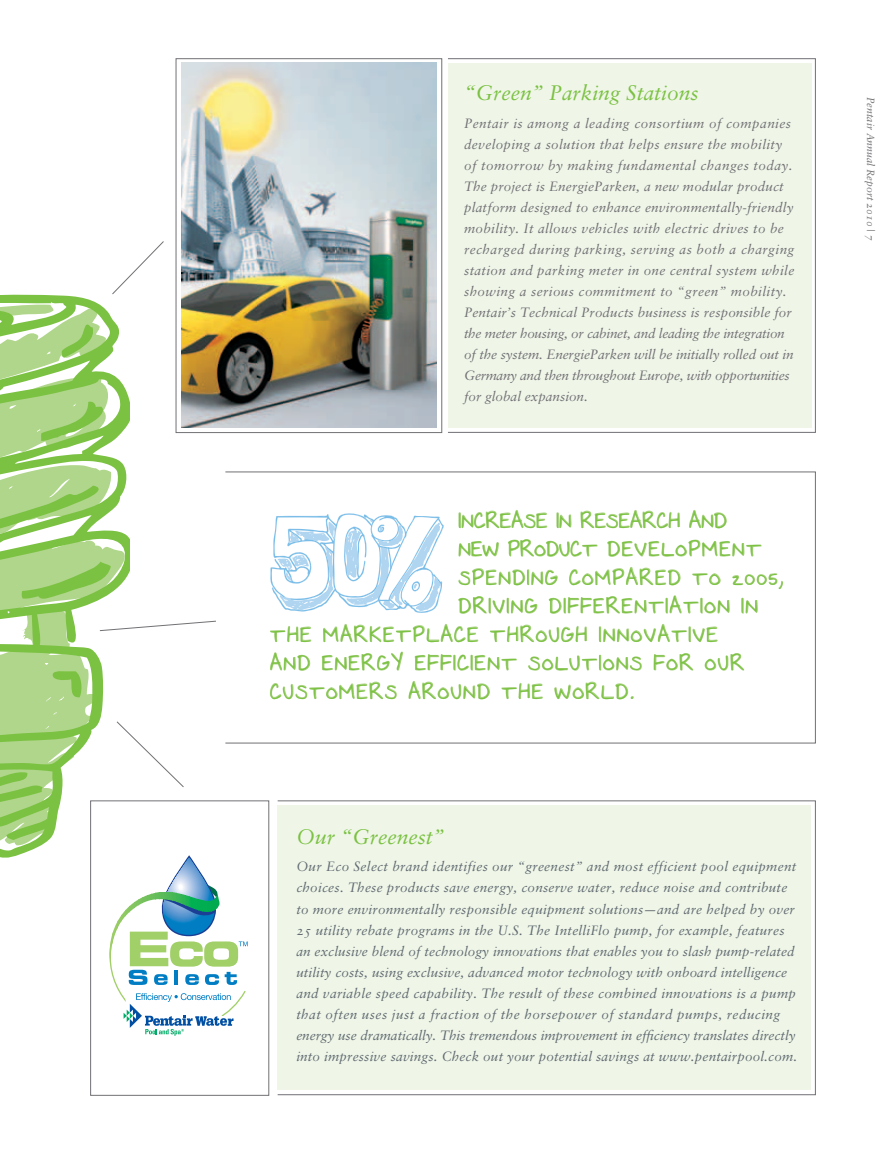
<style>
.page{position:relative;width:891px;height:1161px;background:#fff}
.page>*{position:absolute;margin:0;border:0;box-sizing:border-box;transform-origin:0 0}
.t1{font:21px "HK Sabon Italic Os F";color:#7bc142}
.t2{font:16.5px "Nothing You Could Say";letter-spacing:.1em;color:#7bc142}
.t3{font:16.5px "Nothing You Could Say";letter-spacing:.02em;color:#7bc142}
.t4{font:13.5px/21px "HK Sabon Italic Os F";letter-spacing:.015em;color:#616a71}
.t5{font:13.5px/21px "HK Sabon Italic Os F";letter-spacing:.015em;color:#717074}
.t6{font:10.5px "HK Sabon Italic Os F";color:#717074}
</style>
<div class="page">
<div style="left:448px;top:63px;width:363px;height:365px;background:#eff6e8"></div>
<svg style="left:0;top:294px;width:99px;height:564px"></svg>
<svg style="left:112px;top:241px;width:52px;height:54px"></svg>
<div style="left:176px;top:59px;width:266px;height:374px;border:1px solid #717074"></div>
<div style="left:448px;top:58px;width:368px;height:375px;border:1px solid #717074"></div>
<svg style="left:0;top:304px;width:216px;height:542px"></svg>
<svg style="left:270px;top:510px;width:513px;height:190px"></svg>
<div style="left:278px;top:805px;width:533px;height:285px;background:#eff6e8"></div>
<img style="left:181px;top:63px;width:256px;height:365px">
<div style="left:277px;top:801px;width:539px;height:294px;border:1px solid #717074"></div>
<div style="left:90px;top:801px;width:179px;height:295px;border:1px solid #717074"></div>
<svg style="left:109px;top:855px;width:139px;height:181px"></svg>
<h1 class="t1" style="left:464px;top:80px;width:236px">“Green” Parking Stations</h1>
<p class="t5" style="left:464px;top:113px;width:332px">Pentair is among a leading consortium of companies developing a solution that helps ensure the mobility of tomorrow by making fundamental changes today.<br>The project is EnergieParken, a new modular product platform designed to enhance environmentally-friendly mobility. It allows vehicles with electric drives to be recharged during parking, serving as both a charging station and parking meter in one central system while showing a serious commitment to “green” mobility.<br>Pentair’s Technical Products business is responsible for the meter housing, or cabinet, and leading the integration of the system. EnergieParken will be initially rolled out in Germany and then throughout Europe, with opportunities for global expansion.</p>
<p class="t3" style="left:458px;top:512px;width:270px">INCREASE IN RESEARCH AND</p>
<p class="t2" style="left:458px;top:541px;width:305px">NEW PRODUCT DEVELOPMENT</p>
<p class="t2" style="left:458px;top:569px;width:327px">SPENDING COMPARED TO 2005,</p>
<p class="t2" style="left:458px;top:598px;width:301px">DRIVING DIFFERENTIATION IN</p>
<p class="t2" style="left:270px;top:626px;width:449px">THE MARKETPLACE THROUGH INNOVATIVE</p>
<p class="t2" style="left:270px;top:655px;width:476px">AND ENERGY EFFICIENT SOLUTIONS FOR OUR</p>
<p class="t2" style="left:270px;top:683px;width:366px">CUSTOMERS AROUND THE WORLD.</p>
<h1 class="t1" style="left:296px;top:824px;width:150px">Our “Greenest”</h1>
<p class="t4" style="left:296px;top:856px;width:502px">Our Eco Select brand identifies our “greenest” and most efficient pool equipment choices. These products save energy, conserve water, reduce noise and contribute to more environmentally responsible equipment solutions—and are helped by over 25 utility rebate programs in the U.S. The IntelliFlo pump, for example, features an exclusive blend of technology innovations that enables you to slash pump-related utility costs, using exclusive, advanced motor technology with onboard intelligence and variable speed capability. The result of these combined innovations is a pump that often uses just a fraction of the horsepower of standard pumps, reducing energy use dramatically. This tremendous improvement in efficiency translates directly into impressive savings. Check out your potential savings at www.pentairpool.com.</p>
<p class="t6" style="left:877px;top:97px;width:145px;rotate:90deg">Pentair Annual Report 2010 | 7</p>
</div>
